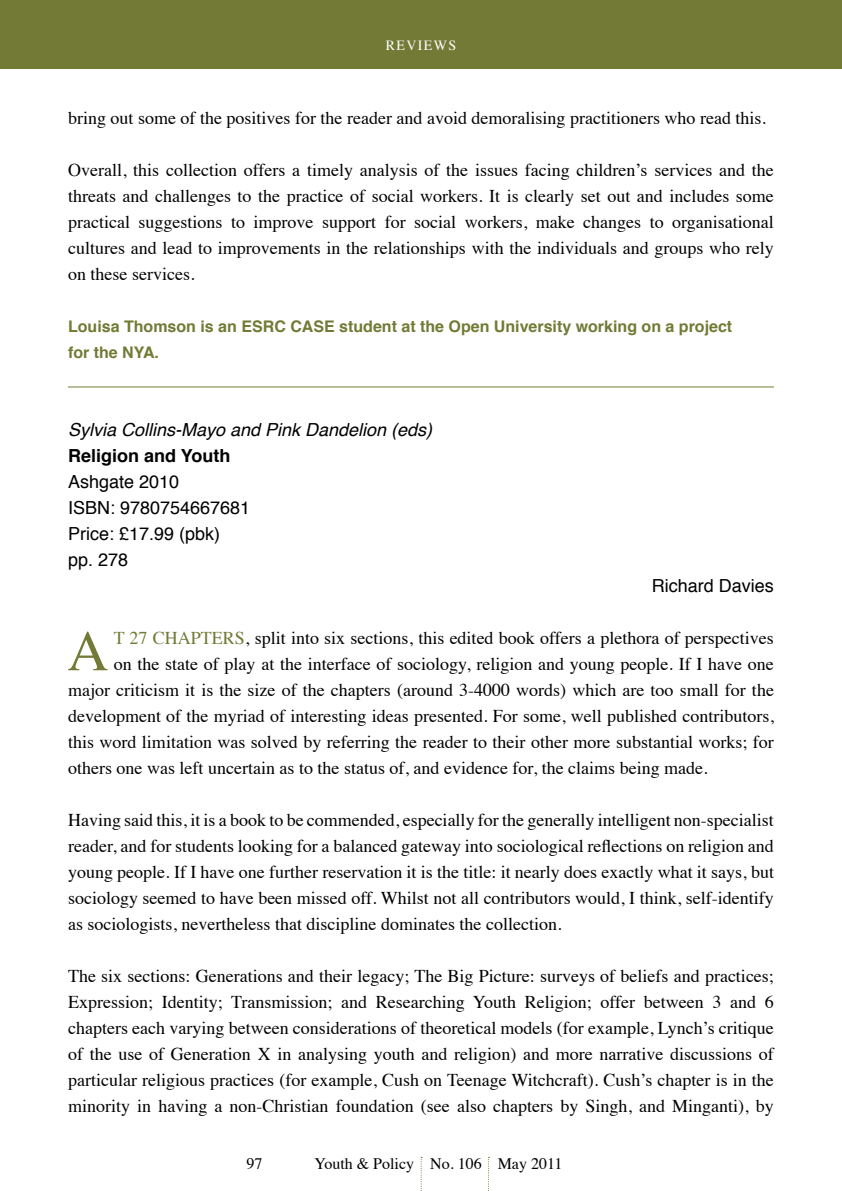
<style>
.page{position:relative;width:842px;height:1191px;background:#fff}
.page>*{position:absolute;margin:0;border:0;box-sizing:border-box;transform-origin:0 0}
.t1{font:57.2px "Times";color:#727a35}
.t2{font:18px/26px "Times";color:#000;text-align:justify}
.t3{font:18px/26px "Helvetica";color:#000}
.t4{font:italic 18px "Helvetica";color:#000}
.t5{font:700 18px "Helvetica";color:#000}
.t6{font:18px "Times";color:#727a35}
.t7{font:700 16px/26px "Helvetica";color:#727a35}
.t8{font:16px "Times";color:#000}
.t9{font:14px "Times";letter-spacing:.1em;color:#fff}
</style>
<div class="page">
<svg style="left:421px;top:1157px;width:1px;height:34px"></svg>
<svg style="left:488px;top:1157px;width:1px;height:34px"></svg>
<div style="left:0;top:0;width:842px;height:68px;background:#727a35"></div>
<hr style="left:68px;top:386px;width:706px;height:1px;background:#727a35">
<p class="t9" style="left:386px;top:32px;width:72px">reviews</p>
<p class="t2" style="left:68px;top:103px;width:699px">bring out some of the positives for the reader and avoid demoralising practitioners who read this.</p>
<p class="t2" style="left:68px;top:155px;width:707px">Overall, this collection offers a timely analysis of the issues facing children’s services and the threats and challenges to the practice of social workers. It is clearly set out and includes some practical suggestions to improve support for social workers, make changes to organisational cultures and lead to improvements in the relationships with the individuals and groups who rely on these services.</p>
<p class="t7" style="left:68px;top:314px;width:666px">Louisa Thomson is an ESRC CASE student at the Open University working on a project for the NYA.</p>
<p class="t4" style="left:68px;top:416px;width:366px">Sylvia Collins-Mayo and Pink Dandelion (eds)</p>
<p class="t5" style="left:68px;top:441px;width:164px">Religion and Youth</p>
<p class="t3" style="left:68px;top:469px;width:184px">Ashgate 2010<br>ISBN: 9780754667681<br>Price: £17.99 (pbk)<br>pp. 278</p>
<p class="t3" style="left:652px;top:573px;width:124px">Richard Davies</p>
<h1 class="t1" style="left:67px;top:597px;width:43px">A</h1>
<p class="t6" style="left:114px;top:621px;width:52px">t 27 chapters</p>
<p class="t2" style="left:245px;top:623px;width:530px">, split into six sections, this edited book offers a plethora of perspectives</p>
<p class="t2" style="left:114px;top:649px;width:662px">on the state of play at the interface of sociology, religion and young people. If I have one</p>
<p class="t2" style="left:68px;top:675px;width:707px">major criticism it is the size of the chapters (around 3-4000 words) which are too small for the</p>
<p class="t2" style="left:68px;top:701px;width:707px">development of the myriad of interesting ideas presented. For some, well published contributors,</p>
<p class="t2" style="left:68px;top:727px;width:707px">this word limitation was solved by referring the reader to their other more substantial works; for</p>
<p class="t2" style="left:68px;top:753px;width:641px">others one was left uncertain as to the status of, and evidence for, the claims being made.</p>
<p class="t2" style="left:68px;top:805px;width:707px">Having said this, it is a book to be commended, especially for the generally intelligent non-specialist reader, and for students looking for a balanced gateway into sociological reflections on religion and young people. If I have one further reservation it is the title: it nearly does exactly what it says, but sociology seemed to have been missed off. Whilst not all contributors would, I think, self-identify as sociologists, nevertheless that discipline dominates the collection.</p>
<p class="t2" style="left:68px;top:961px;width:707px">The six sections: Generations and their legacy; The Big Picture: surveys of beliefs and practices; Expression; Identity; Transmission; and Researching Youth Religion; offer between 3 and 6 chapters each varying between considerations of theoretical models (for example, Lynch’s critique of the use of Generation X in analysing youth and religion) and more narrative discussions of particular religious practices (for example, Cush on Teenage Witchcraft). Cush’s chapter is in the minority in having a non-Christian foundation (see also chapters by Singh, and Minganti), by</p>
<p class="t8" style="left:247px;top:1148px;width:17px">97</p>
<p class="t8" style="left:314px;top:1148px;width:250px">Youth &amp; Policy No. 106 May 2011</p>
</div>
